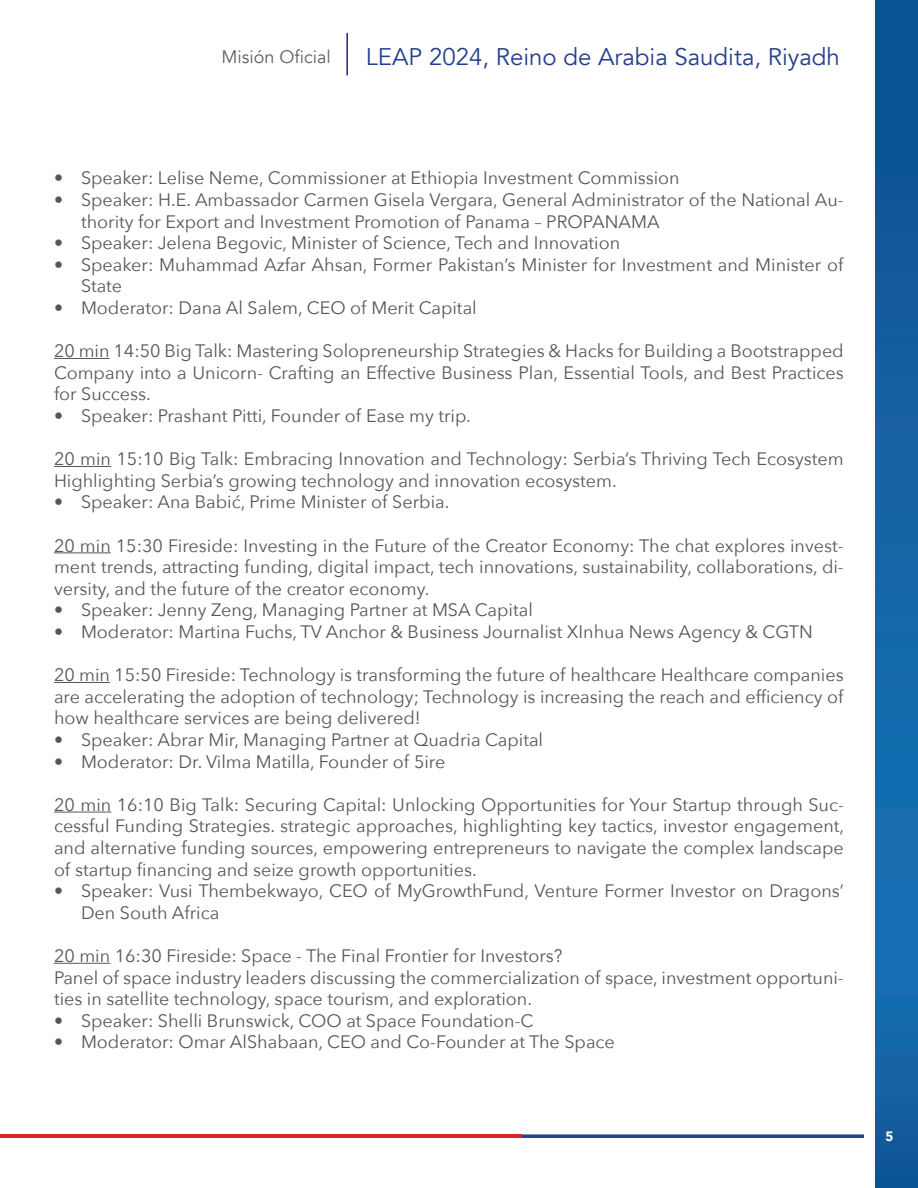
<style>
.page{position:relative;width:918px;height:1188px;background:#fff}
.page>*{position:absolute;margin:0;border:0;box-sizing:border-box;transform-origin:0 0}
.t1{font:24px "Avenir";color:#253f8e}
.t2{font:18px/21.6px "Avenir Next";color:#545759}
.t3{font:18px "Avenir";color:#5f6261}
.t4{font:900 13.5px "Avenir";color:#fff}
</style>
<div class="page">
<svg style="left:875px;top:0;width:43px;height:1188px;background:#1261a2"></svg>
<svg style="left:522px;top:1134px;width:342px;height:4px"></svg>
<hr style="left:0;top:1134px;width:522px;height:4px;background:#d92526">
<hr style="left:346px;top:33px;width:2px;height:42px;background:#231f94">
<hr style="left:54px;top:358px;width:56px;height:1px;background:#545759">
<hr style="left:54px;top:466px;width:57px;height:1px;background:#545759">
<hr style="left:54px;top:552px;width:57px;height:1px;background:#545759">
<hr style="left:54px;top:682px;width:56px;height:1px;background:#545759">
<hr style="left:54px;top:812px;width:57px;height:1px;background:#545759">
<hr style="left:54px;top:963px;width:56px;height:1px;background:#545759">
<p class="t3" style="left:222px;top:47px;width:111px">Misión Oficial</p>
<h1 class="t1" style="left:366px;top:43px;width:475px">LEAP 2024, Reino de Arabia Saudita, Riyadh</h1>
<p class="t2" style="left:54px;top:166px;width:627px">• Speaker: Lelise Neme, Commissioner at Ethiopia Investment Commission</p>
<p class="t2" style="left:81px;top:188px;width:764px;text-indent:-27px">• Speaker: H.E. Ambassador Carmen Gisela Vergara, General Administrator of the National Au&shy;thority for Export and Investment Promotion of Panama – PROPANAMA</p>
<p class="t2" style="left:54px;top:231px;width:568px">• Speaker: Jelena Begovic, Minister of Science, Tech and Innovation</p>
<p class="t2" style="left:81px;top:253px;width:764px;text-indent:-27px">• Speaker: Muhammad Azfar Ahsan, Former Pakistan’s Minister for Investment and Minister of<br>State</p>
<p class="t2" style="left:54px;top:296px;width:424px">• Moderator: Dana Al Salem, CEO of Merit Capital</p>
<p class="t2" style="left:54px;top:339px;width:791px;text-align:justify">20 min 14:50 Big Talk: Mastering Solopreneurship Strategies &amp; Hacks for Building a Bootstrapped Company into a Unicorn- Crafting an Effective Business Plan, Essential Tools, and Best Practices for Success.</p>
<p class="t2" style="left:54px;top:404px;width:418px">• Speaker: Prashant Pitti, Founder of Ease my trip.</p>
<p class="t2" style="left:54px;top:447px;width:791px">20 min 15:10 Big Talk: Embracing Innovation and Technology: Serbia’s Thriving Tech Ecosystem<br>Highlighting Serbia’s growing technology and innovation ecosystem.</p>
<p class="t2" style="left:54px;top:490px;width:397px">• Speaker: Ana Babić, Prime Minister of Serbia.</p>
<p class="t2" style="left:54px;top:534px;width:791px;text-align:justify">20 min 15:30 Fireside: Investing in the Future of the Creator Economy: The chat explores invest&shy;ment trends, attracting funding, digital impact, tech innovations, sustainability, collaborations, di&shy;versity, and the future of the creator economy.</p>
<p class="t2" style="left:54px;top:598px;width:480px">• Speaker: Jenny Zeng, Managing Partner at MSA Capital</p>
<p class="t2" style="left:54px;top:620px;width:760px">• Moderator: Martina Fuchs, TV Anchor &amp; Business Journalist XInhua News Agency &amp; CGTN</p>
<p class="t2" style="left:54px;top:663px;width:791px;text-align:justify">20 min 15:50 Fireside: Technology is transforming the future of healthcare Healthcare companies are accelerating the adoption of technology; Technology is increasing the reach and efficiency of how healthcare services are being delivered!</p>
<p class="t2" style="left:54px;top:728px;width:491px">• Speaker: Abrar Mir, Managing Partner at Quadria Capital</p>
<p class="t2" style="left:54px;top:750px;width:393px">• Moderator: Dr. Vilma Matilla, Founder of 5ire</p>
<p class="t2" style="left:54px;top:793px;width:792px;text-align:justify">20 min 16:10 Big Talk: Securing Capital: Unlocking Opportunities for Your Startup through Suc&shy;cessful Funding Strategies. strategic approaches, highlighting key tactics, investor engagement, and alternative funding sources, empowering entrepreneurs to navigate the complex landscape of startup financing and seize growth opportunities.</p>
<p class="t2" style="left:81px;top:879px;width:764px;text-indent:-27px">• Speaker: Vusi Thembekwayo, CEO of MyGrowthFund, Venture Former Investor on Dragons’<br>Den South Africa</p>
<p class="t2" style="left:54px;top:944px;width:791px">20 min 16:30 Fireside: Space - The Final Frontier for Investors?<br>Panel of space industry leaders discussing the commercialization of space, investment opportuni&shy;ties in satellite technology, space tourism, and exploration.</p>
<p class="t2" style="left:54px;top:1009px;width:481px">• Speaker: Shelli Brunswick, COO at Space Foundation-C</p>
<p class="t2" style="left:54px;top:1030px;width:562px">• Moderator: Omar AlShabaan, CEO and Co-Founder at The Space</p>
<p class="t4" style="left:886px;top:1125px;width:9px">5</p>
</div>
